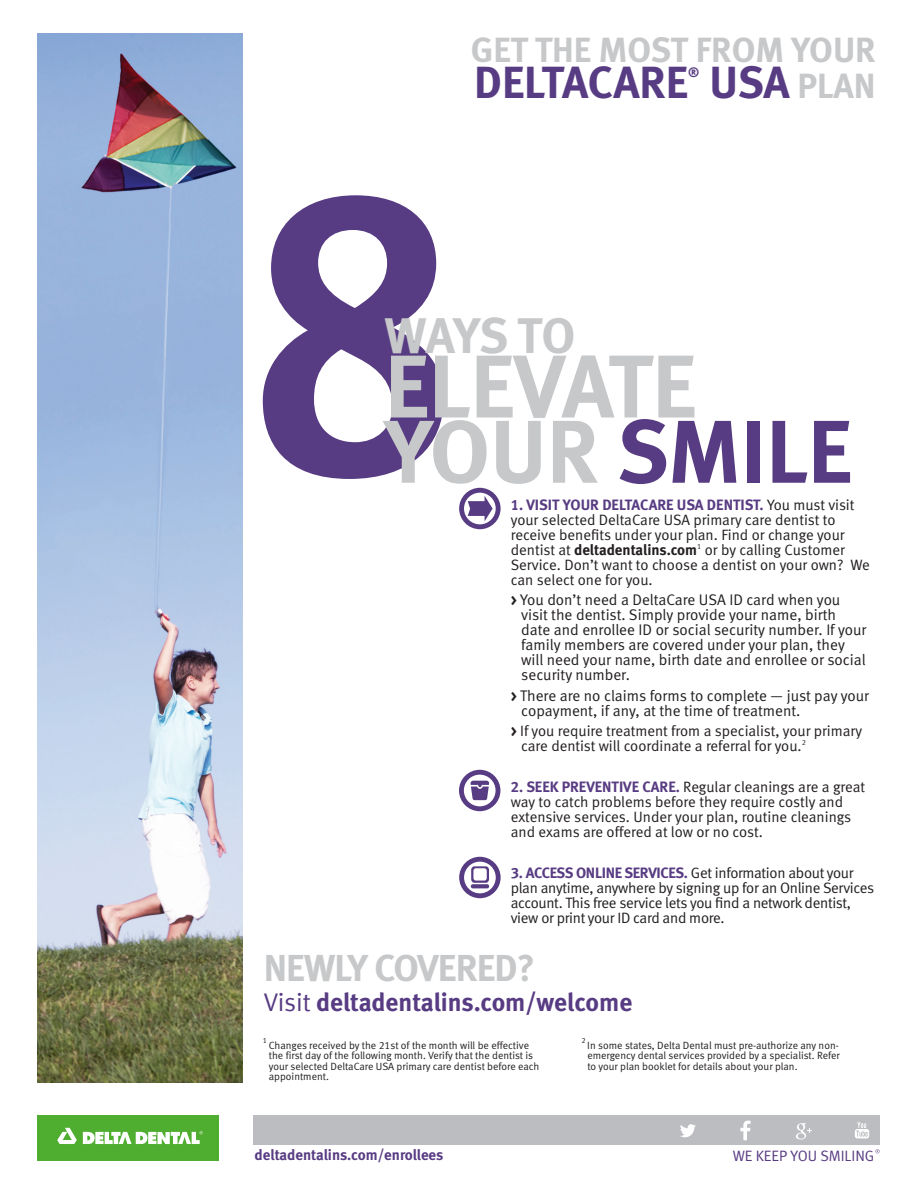
<style>
.page{position:relative;width:918px;height:1188px;background:#fff}
.page>*{position:absolute;margin:0;border:0;box-sizing:border-box;transform-origin:0 0}
.t1{font:700 88.95px "Meta";color:#583c83}
.t2{font:700 88.95px "Meta";color:#c7c8ca}
.t3{font:700 49.95px "Meta";letter-spacing:-.015em;color:#c7c8ca}
.t4{font:700 45px "Meta";color:#583c83}
.t5{font:700 37.5px "Meta";letter-spacing:-.02em;color:#c7c8ca}
.t6{font:700 34.95px "Meta";color:#c7c8ca}
.t7{font:700 25.5px "Meta";color:#583c83}
.t8{font:15.3px/15px "Meta Normal LF";color:#231f20}
.t9{font:15px/15px "Meta Normal LF";letter-spacing:-.005em;color:#231f20}
.t10{font:15px "Meta Bold LF";color:#583c83}
.t11{font:15px "Meta Normal LF";color:#583c83}
.t12{font:700 13.5px "Meta";color:#583c83}
.t13{font:10.5px/10.5px "Meta Normal LF";color:#231f20}
.t14{font:7.5px "Meta Normal LF";color:#231f20}
.s1{font-size:45px;color:#583c83}
.s2{color:#c7c8ca}
.s3{font-family:"Meta Bold LF";color:#583c83}
.s4{font-family:"Meta Bold LF"}
.s5{font-family:"Meta";font-weight:700;font-size:15px}
.s6{font-family:"Meta";font-weight:700}
.s7{font-family:"Meta Normal LF";font-weight:400}
</style>
<div class="page">
<svg style="left:459px;top:488px;width:42px;height:41px"></svg>
<svg style="left:459px;top:770px;width:41px;height:41px"></svg>
<svg style="left:459px;top:857px;width:42px;height:41px"></svg>
<img style="left:38px;top:34px;width:205px;height:1049px">
<svg style="left:263px;top:195px;width:181px;height:284px;fill:#583c83"></svg>
<div style="left:38px;top:1116px;width:181px;height:45px;background:#4fad2f"></div>
<svg style="left:57px;top:1128px;width:20px;height:16px"></svg>
<svg style="left:83px;top:1131px;width:120px;height:13px"></svg>
<svg style="left:875px;top:1149px;width:5px;height:4px"></svg>
<div style="left:253px;top:1116px;width:627px;height:29px;background:#bcbdc0"></div>
<svg style="left:855px;top:1122px;width:14px;height:16px"></svg>
<svg style="left:796px;top:1123px;width:16px;height:16px"></svg>
<svg style="left:740px;top:1121px;width:11px;height:19px"></svg>
<svg style="left:680px;top:1124px;width:16px;height:13px"></svg>
<p class="t6" style="left:471px;top:28px;width:406px">GET THE MOST FROM YOUR</p>
<p class="t4" style="left:474px;top:54px;width:215px">DELTACARE</p>
<p class="t12" style="left:688px;top:64px;width:13px">®</p>
<p class="t6" style="left:709px;top:64px;width:168px"><span class="s1">USA</span> PLAN</p>
<p class="t3" style="left:385px;top:304px;width:192px">WAYS TO</p>
<p class="t2" style="left:385px;top:330px;width:313px">ELEVATE</p>
<p class="t1" style="left:385px;top:396px;width:469px"><span class="s2">YOUR</span> SMILE</p>
<p class="t9" style="left:511px;top:497px;width:360px"><span class="s3">1. VISIT YOUR DELTACARE USA DENTIST.</span> You must visit your selected DeltaCare USA primary care dentist to receive benefits under your plan. Find or change your dentist at <span class="s4">deltadentalins.com</span><sup>1</sup> or by calling Customer Service. Don’t want to choose a dentist on your own? We can select one for you.</p>
<p class="t8" style="left:521px;top:592px;width:347px;text-indent:-10px"><span class="s5">&gt;</span> You don’t need a DeltaCare USA ID card when you visit the dentist. Simply provide your name, birth date and enrollee ID or social security number. If your family members are covered under your plan, they will need your name, birth date and enrollee or social security number.</p>
<p class="t8" style="left:521px;top:688px;width:349px;text-indent:-10px"><span class="s5">&gt;</span> There are no claims forms to complete — just pay your copayment, if any, at the time of treatment.</p>
<p class="t9" style="left:521px;top:723px;width:342px;text-indent:-10px"><span class="s6">&gt;</span> If you require treatment from a specialist, your primary care dentist will coordinate a referral for you.<sup>2</sup></p>
<p class="t9" style="left:511px;top:779px;width:356px"><span class="s3">2. SEEK PREVENTIVE CARE.</span> Regular cleanings are a great way to catch problems before they require costly and extensive services. Under your plan, routine cleanings and exams are offered at low or no cost.</p>
<p class="t9" style="left:511px;top:865px;width:365px"><span class="s3">3. ACCESS ONLINE SERVICES.</span> Get information about your plan anytime, anywhere by signing up for an Online Services account. This free service lets you find a network dentist, view or print your ID card and more.</p>
<p class="t5" style="left:264px;top:944px;width:273px">NEWLY COVERED?</p>
<p class="t7" style="left:264px;top:986px;width:370px"><span class="s7">Visit</span> deltadentalins.com/welcome</p>
<p class="t14" style="left:263px;top:1036px;width:6px">1</p>
<p class="t13" style="left:269px;top:1040px;width:272px">Changes received by the 21st of the month will be effective the first day of the following month. Verify that the dentist is your selected DeltaCare USA primary care dentist before each appointment.</p>
<p class="t14" style="left:581px;top:1036px;width:6px">2</p>
<p class="t13" style="left:587px;top:1040px;width:254px;text-align:justify">In some states, Delta Dental must pre-authorize any non&shy;emergency dental services provided by a specialist. Refer to your plan booklet for details about your plan.</p>
<p class="t10" style="left:255px;top:1145px;width:190px">deltadentalins.com/enrollees</p>
<p class="t11" style="left:733px;top:1147px;width:143px">WE KEEP YOU SMILING</p>
</div>
